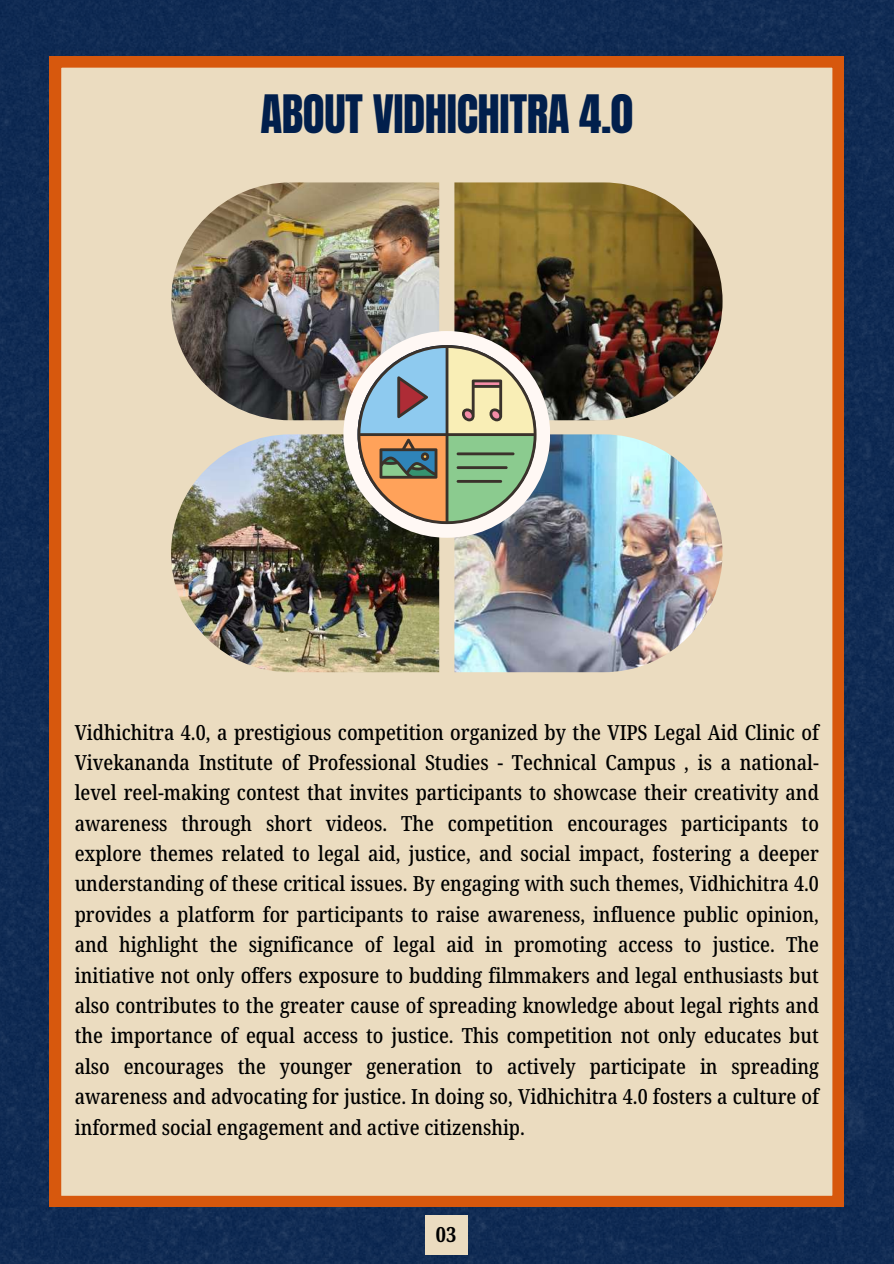
<style>
.page{position:relative;width:894px;height:1264px;background:#fff}
.page>*{position:absolute;margin:0;border:0;box-sizing:border-box;transform-origin:0 0}
.t1{font:45px "Anton";letter-spacing:-.01em;color:#011f4c}
.t2{font:500 20.85px/30.3px "Noto Serif Ethiopic Condensed";color:#000;text-align:justify}
.t3{font:700 20.85px "Noto Serif Ethiopic Condensed";color:#000}
</style>
<div class="page">
<div style="left:0;top:0;width:893px;height:1263px;background:#102b54"></div>
<div style="left:50px;top:56px;width:793px;height:1150px;background:#ebdcc0"></div>
<div style="left:425px;top:1214px;width:43px;height:40px;background:#ebdcc0"></div>
<img style="left:171px;top:182px;width:268px;height:238px">
<img style="left:454px;top:182px;width:268px;height:238px">
<img style="left:171px;top:434px;width:268px;height:238px">
<img style="left:454px;top:434px;width:268px;height:238px">
<div style="left:343px;top:331px;width:207px;height:207px;background:#fff8f4;border-radius:50%"></div>
<svg style="left:357px;top:345px;width:179px;height:179px;background:#a9ae97"></svg>
<h1 class="t1" style="left:260px;top:82px;width:374px">ABOUT VIDHICHITRA 4.0</h1>
<p class="t2" style="left:75px;top:716px;width:745px">Vidhichitra 4.0, a prestigious competition organized by the VIPS Legal Aid Clinic of Vivekananda Institute of Professional Studies - Technical Campus , is a national&shy;level reel-making contest that invites participants to showcase their creativity and awareness through short videos. The competition encourages participants to explore themes related to legal aid, justice, and social impact, fostering a deeper understanding of these critical issues. By engaging with such themes, Vidhichitra 4.0 provides a platform for participants to raise awareness, influence public opinion, and highlight the significance of legal aid in promoting access to justice. The initiative not only offers exposure to budding filmmakers and legal enthusiasts but also contributes to the greater cause of spreading knowledge about legal rights and the importance of equal access to justice. This competition not only educates but also encourages the younger generation to actively participate in spreading awareness and advocating for justice. In doing so, Vidhichitra 4.0 fosters a culture of informed social engagement and active citizenship.</p>
<p class="t3" style="left:436px;top:1219px;width:22px">03</p>
</div>
